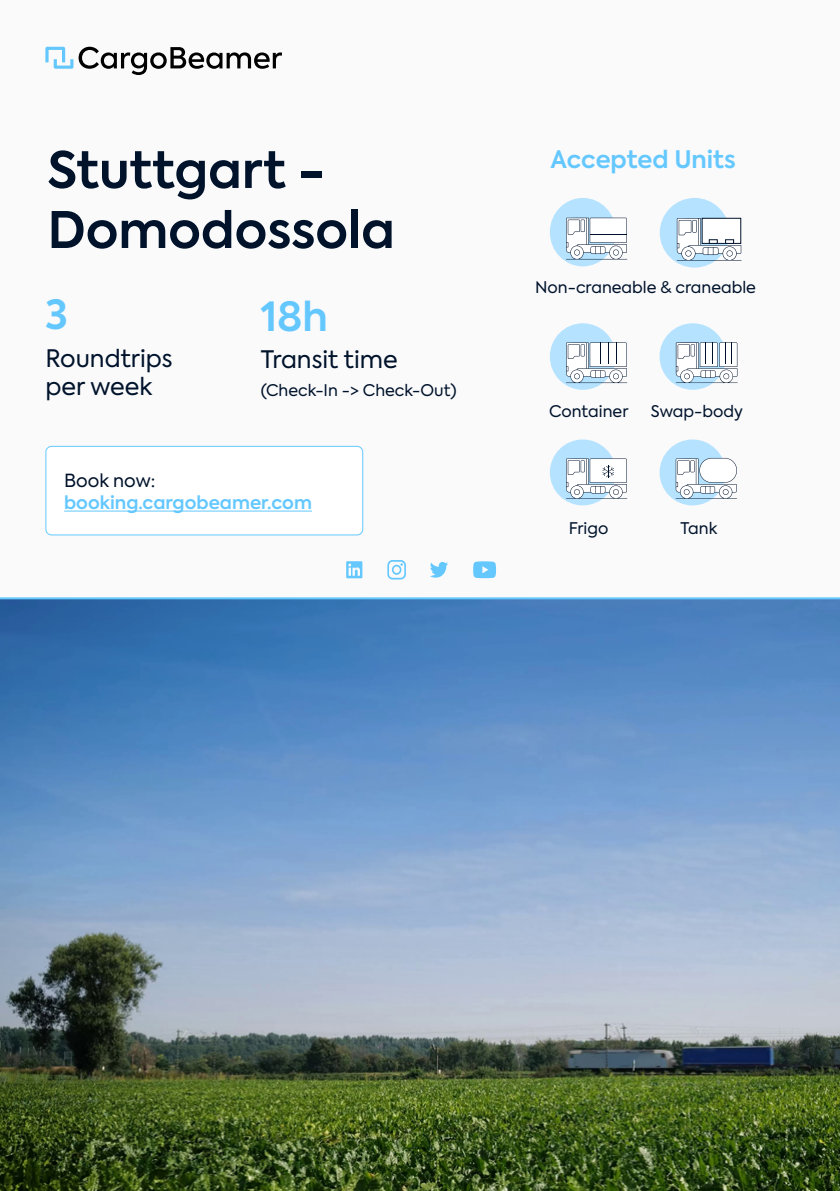
<style>
.page{position:relative;width:840px;height:1191px;background:#fff}
.page>*{position:absolute;margin:0;border:0;box-sizing:border-box;transform-origin:0 0}
.t1{font:600 50px/60px "Axiforma";color:#00132b}
.t2{font:600 40px "Axiforma";color:#64c8ff}
.t3{font:24px/28px "Axiforma";color:#00132b}
.t4{font:600 24px "Axiforma";color:#64c8ff}
.t5{font:600 18px "Axiforma";color:#64c8ff}
.t6{font:18px "Axiforma";color:#00132b}
.t7{font:16px "Axiforma";color:#00132b}
</style>
<div class="page">
<img style="left:0;top:599px;width:839px;height:592px">
<svg style="left:79px;top:47px;width:203px;height:28px"></svg>
<svg style="left:45px;top:47px;width:28px;height:22px"></svg>
<div style="left:45px;top:446px;width:318px;height:89px;border:1px solid #64c8ff;border-radius:6px"></div>
<hr style="left:64px;top:510px;width:248px;height:1px;background:#64c8ff">
<hr style="left:0;top:597px;width:839px;height:2px;background:#64c8ff">
<svg style="left:473px;top:561px;width:23px;height:17px"></svg>
<svg style="left:387px;top:560px;width:18px;height:19px"></svg>
<svg style="left:346px;top:561px;width:16px;height:17px"></svg>
<svg style="left:430px;top:562px;width:18px;height:15px"></svg>
<div style="left:549px;top:323px;width:66px;height:67px;background:#b5e3ff;border-radius:50%"></div>
<svg style="left:566px;top:342px;width:61px;height:41px"></svg>
<div style="left:549px;top:198px;width:66px;height:68px;background:#b5e3ff;border-radius:50%"></div>
<svg style="left:566px;top:218px;width:61px;height:41px"></svg>
<hr style="left:589px;top:234px;width:37px;height:1px;background:#00122b">
<div style="left:549px;top:439px;width:66px;height:66px;background:#b5e3ff;border-radius:50%"></div>
<svg style="left:566px;top:458px;width:61px;height:41px"></svg>
<div style="left:659px;top:198px;width:70px;height:70px;background:#b5e3ff;border-radius:50%"></div>
<svg style="left:676px;top:218px;width:65px;height:42px"></svg>
<div style="left:701px;top:218px;width:39px;height:26px;background:#fff;border:1px solid #00122b"></div>
<svg style="left:708px;top:239px;width:9px;height:5px"></svg>
<svg style="left:725px;top:239px;width:8px;height:5px"></svg>
<div style="left:659px;top:439px;width:66px;height:66px;background:#b5e3ff;border-radius:50%"></div>
<svg style="left:675px;top:458px;width:61px;height:41px"></svg>
<div style="left:659px;top:323px;width:66px;height:67px;background:#b5e3ff;border-radius:50%"></div>
<svg style="left:675px;top:342px;width:62px;height:41px"></svg>
<h1 class="t1" style="left:47px;top:141px;width:349px">Stuttgart -<br>Domodossola</h1>
<h2 class="t2" style="left:45px;top:288px;width:24px">3</h2>
<h2 class="t2" style="left:260px;top:289px;width:69px">18h</h2>
<h3 class="t3" style="left:45px;top:345px;width:129px">Roundtrips per week</h3>
<h3 class="t3" style="left:260px;top:346px;width:138px">Transit time</h3>
<p class="t7" style="left:260px;top:380px;width:197px">(Check-In -&gt; Check-Out)</p>
<p class="t6" style="left:64px;top:469px;width:93px">Book now:</p>
<p class="t5" style="left:64px;top:490px;width:249px">booking.cargobeamer.com</p>
<h3 class="t4" style="left:550px;top:143px;width:187px">Accepted Units</h3>
<p class="t7" style="left:535px;top:277px;width:222px">Non-craneable &amp; craneable</p>
<p class="t7" style="left:549px;top:401px;width:81px">Container</p>
<p class="t7" style="left:650px;top:401px;width:93px">Swap-body</p>
<p class="t7" style="left:568px;top:518px;width:41px">Frigo</p>
<p class="t7" style="left:680px;top:518px;width:38px">Tank</p>
</div>
